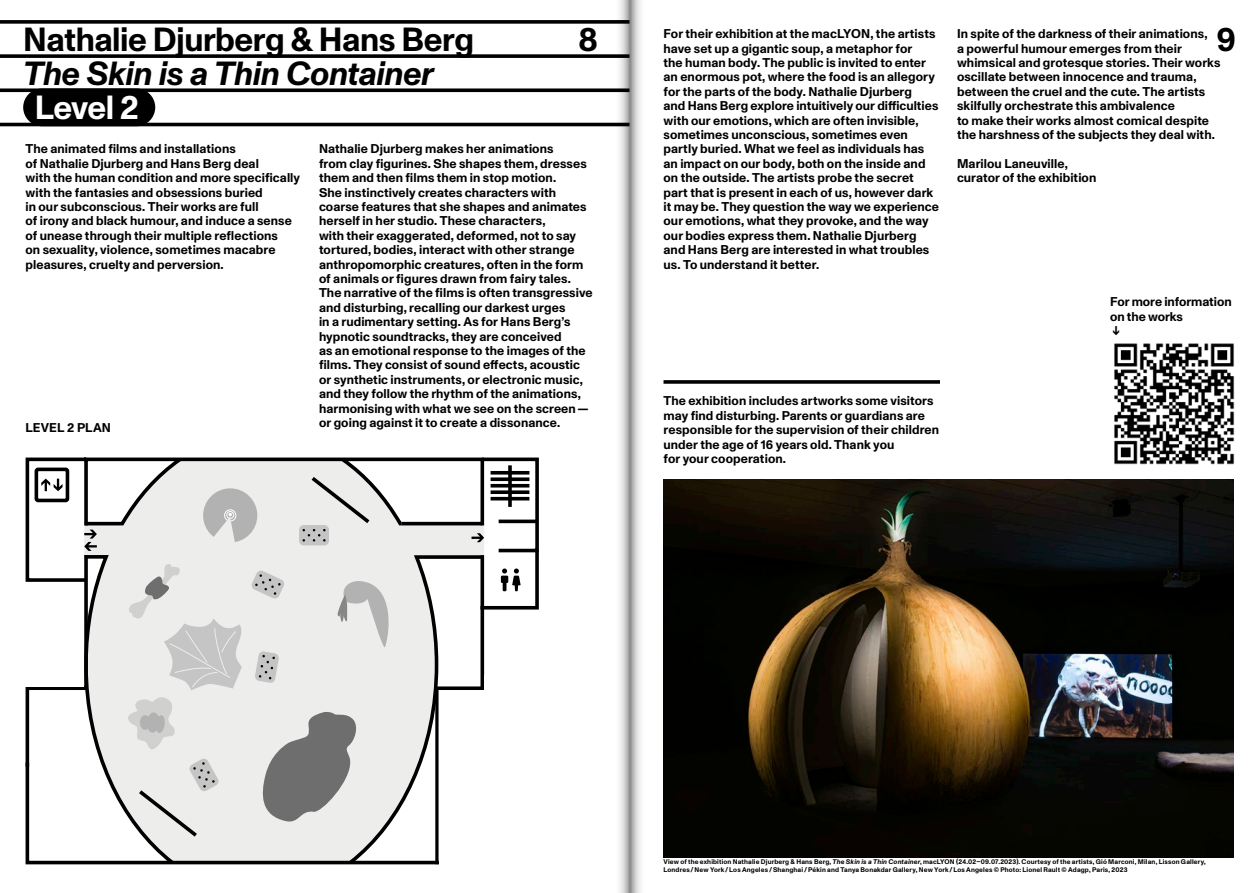
<style>
.page{position:relative;width:1259px;height:893px;background:#fff}
.page>*{position:absolute;margin:0;border:0;box-sizing:border-box;transform-origin:0 0}
.t1{font:italic 700 33.45px/34.2px "Monument Grotesk";letter-spacing:-.015em;color:#000}
.t2{font:700 33.45px "Monument Grotesk";letter-spacing:-.015em;color:#000}
.TEXTE_FER_GAUCHE{font:700 12.75px/14.4px "Monument Grotesk";letter-spacing:.005em;color:#000}
.t3{font:700 6.75px/7.2px "Monument Grotesk";letter-spacing:.02em;color:#000}
.s1{font-style:normal;color:#fff}
.s2{font-style:italic}
</style>
<div class="page">
<svg style="left:0;top:54px;width:613px;height:4px;background:#191919"></svg>
<svg style="left:0;top:88px;width:613px;height:4px;background:#1e1e1e"></svg>
<svg style="left:0;top:20px;width:613px;height:4px;background:#191919"></svg>
<hr style="left:0;top:123px;width:629px;height:3px;background:#000">
<svg style="left:663px;top:380px;width:277px;height:4px"></svg>
<div style="left:23px;top:88px;width:132px;height:38px;background:#000;border-radius:19px"></div>
<div style="left:203px;top:488px;width:54px;height:54px;background:#b2b2b2;border-radius:50%"></div>
<svg style="left:25px;top:457px;width:219px;height:408px"></svg>
<svg style="left:251px;top:457px;width:288px;height:408px"></svg>
<img style="left:1114px;top:343px;width:121px;height:122px">
<img style="left:663px;top:479px;width:570px;height:378px">
<svg style="left:613px;top:0;width:28px;height:893px"></svg>
<p class="t2" style="left:23px;top:15px;width:452px">Nathalie Djurberg &amp; Hans Berg</p>
<p class="t1" style="left:35px;top:55px;width:401px;text-indent:-12px">The Skin is a Thin Container<br><span class="s1">Level 2</span></p>
<p class="TEXTE_FER_GAUCHE" style="left:26px;top:141px;width:276px">The animated films and installations<br>of Nathalie Djurberg and Hans Berg deal<br>with the human condition and more specifically with the fantasies and obsessions buried<br>in our subconscious. Their works are full<br>of irony and black humour, and induce a sense of unease through their multiple reflections<br>on sexuality, violence, sometimes macabre pleasures, cruelty and perversion.</p>
<p class="TEXTE_FER_GAUCHE" style="left:319px;top:141px;width:275px">Nathalie Djurberg makes her animations<br>from clay figurines. She shapes them, dresses them and then films them in stop motion.<br>She instinctively creates characters with coarse features that she shapes and animates herself in her studio. These characters,<br>with their exaggerated, deformed, not to say tortured, bodies, interact with other strange anthropomorphic creatures, often in the form of animals or figures drawn from fairy tales.<br>The narrative of the films is often transgressive and disturbing, recalling our darkest urges<br>in a rudimentary setting. As for Hans Berg’s hypnotic soundtracks, they are conceived<br>as an emotional response to the images of the films. They consist of sound effects, acoustic or synthetic instruments, or electronic music, and they follow the rhythm of the animations, harmonising with what we see on the screen — or going against it to create a dissonance.</p>
<p class="t2" style="left:578px;top:15px;width:22px">8</p>
<p class="t2" style="left:1216px;top:15px;width:22px">9</p>
<p class="TEXTE_FER_GAUCHE" style="left:663px;top:26px;width:277px">For their exhibition at the macLYON, the artists have set up a gigantic soup, a metaphor for<br>the human body. The public is invited to enter an enormous pot, where the food is an allegory for the parts of the body. Nathalie Djurberg<br>and Hans Berg explore intuitively our difficulties with our emotions, which are often invisible, sometimes unconscious, sometimes even partly buried. What we feel as individuals has an impact on our body, both on the inside and on the outside. The artists probe the secret part that is present in each of us, however dark it may be. They question the way we experience our emotions, what they provoke, and the way our bodies express them. Nathalie Djurberg and Hans Berg are interested in what troubles us. To understand it better.</p>
<p class="TEXTE_FER_GAUCHE" style="left:957px;top:26px;width:265px">In spite of the darkness of their animations,<br>a powerful humour emerges from their whimsical and grotesque stories. Their works oscillate between innocence and trauma, between the cruel and the cute. The artists skilfully orchestrate this ambivalence<br>to make their works almost comical despite the harshness of the subjects they deal with.</p>
<p class="TEXTE_FER_GAUCHE" style="left:957px;top:156px;width:141px">Marilou Laneuville, curator of the exhibition</p>
<p class="TEXTE_FER_GAUCHE" style="left:1110px;top:294px;width:123px">For more information on the works</p>
<p class="TEXTE_FER_GAUCHE" style="left:1113px;top:323px;width:8px">↓</p>
<p class="TEXTE_FER_GAUCHE" style="left:663px;top:393px;width:277px">The exhibition includes artworks some visitors may find disturbing. Parents or guardians are responsible for the supervision of their children under the age of 16 years old. Thank you<br>for your cooperation.</p>
<p class="TEXTE_FER_GAUCHE" style="left:26px;top:420px;width:87px">LEVEL 2 PLAN</p>
<p class="t3" style="left:663px;top:858px;width:544px">View of the exhibition Nathalie Djurberg &amp; Hans Berg, <span class="s2">The Skin is a Thin Container</span>, macLYON (24.02–09.07.2023). Courtesy of the artists, Gió Marconi, Milan, Lisson Gallery,<br>Londres / New York / Los Angeles / Shanghai / Pékin and Tanya Bonakdar Gallery, New York / Los Angeles © Photo: Lionel Rault © Adagp, Paris, 2023</p>
</div>
